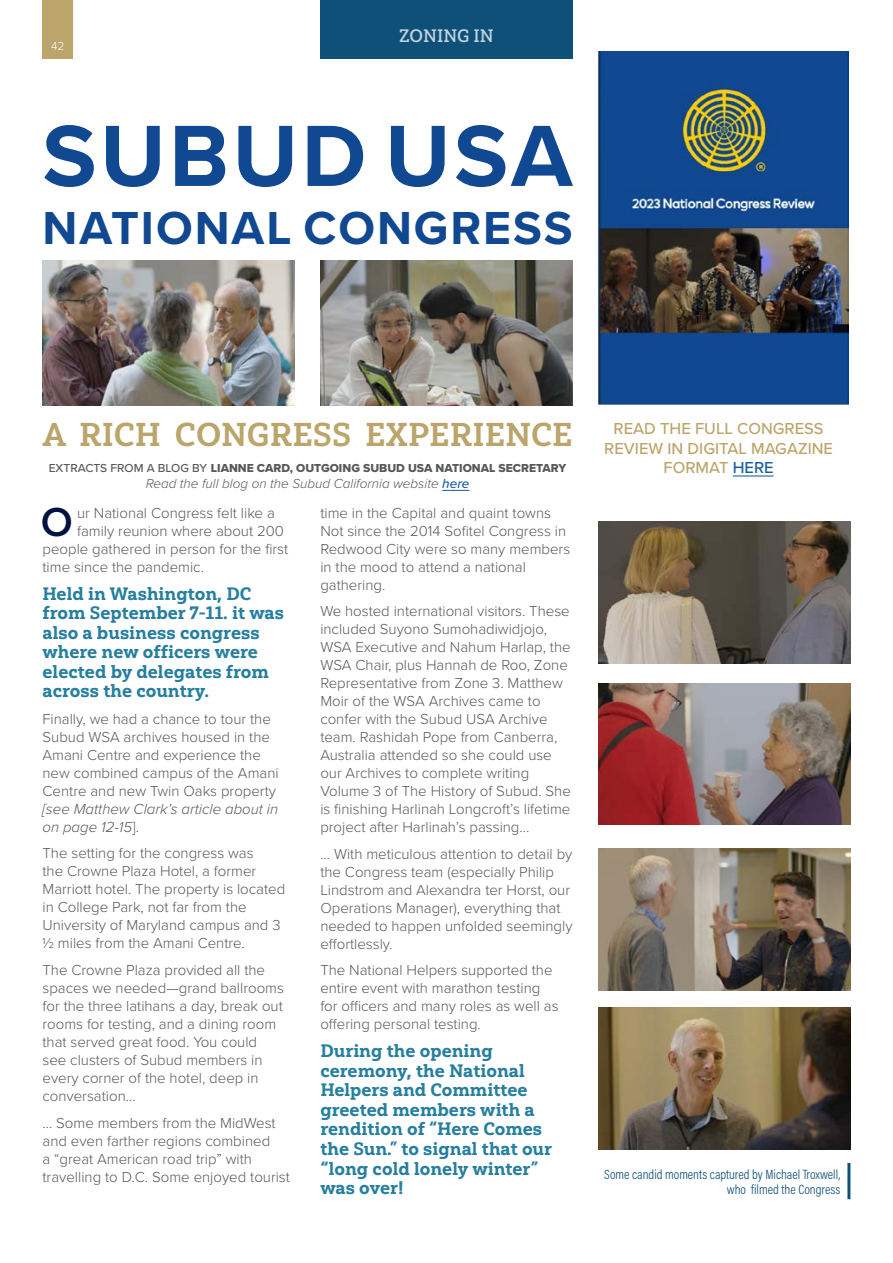
<style>
.page{position:relative;width:893px;height:1263px;background:#fff}
.page>*{position:absolute;margin:0;border:0;box-sizing:border-box;transform-origin:0 0}
.t1{font:700 90px "Proxima Nova";letter-spacing:.04em;color:#104891}
.t2{font:700 48px "Proxima Nova";letter-spacing:.04em;color:#104891}
.Drop_cap_text{font:600 42px "Proxima Nova";color:#001240}
.t3{font:33px "Yorkten Slab Nor Bol";color:#bba56b}
.Pull_out_text{font:18px/19.5px "Yorkten Slab Nor Ex B";color:#267f9f}
.t4{font:18px "Yorkten Slab Nor Med";letter-spacing:-.005em;color:#c3d4de}
.t5{font:500 16.5px/19.8px "Proxima Nova";color:#bba56b;text-align:center}
.Body_text{font:300 15px/18px "Proxima Nova";color:#57585a}
.Drop_cap_text-2{font:300 15px "Proxima Nova";color:#57585a}
.t6{font:300 13.5px/15px "Acumin Pro Cond";color:#0f5078;text-align:right}
.Body_text-2{font:italic 300 13.5px "Proxima Nova";color:#57585a}
.Body_text-3{font:12px "Proxima Nova Extrabld";color:#57585a}
.t7{font:300 12px "Proxima Nova";color:#fff}
.s1{font-family:"Proxima Nova";font-weight:500}
.s2{font-weight:500;color:#175d9e}
.s3{font-style:italic}
.s4{color:#175d9e}
</style>
<div class="page">
<div style="left:320px;top:0;width:253px;height:58px;background:#0f5078"></div>
<img style="left:43px;top:261px;width:252px;height:144px">
<img style="left:598px;top:51px;width:250px;height:354px">
<img style="left:320px;top:261px;width:253px;height:144px">
<img style="left:598px;top:683px;width:252px;height:142px">
<img style="left:598px;top:521px;width:252px;height:142px">
<img style="left:598px;top:849px;width:252px;height:142px">
<img style="left:598px;top:1008px;width:252px;height:142px">
<hr style="left:733px;top:475px;width:41px;height:1px;background:#175d9e">
<svg style="left:442px;top:490px;width:27px;height:1px"></svg>
<hr style="left:847px;top:1163px;width:3px;height:36px;background:#0f5078">
<div style="left:43px;top:0;width:30px;height:58px;background:#bba56b"></div>
<p class="t7" style="left:51px;top:37px;width:15px">42</p>
<p class="t4" style="left:399px;top:25px;width:96px">ZONING IN</p>
<p class="t1" style="left:43px;top:89px;width:532px">SUBUD USA</p>
<p class="t2" style="left:43px;top:192px;width:532px">NATIONAL CONGRESS</p>
<p class="t3" style="left:43px;top:414px;width:532px">A RICH CONGRESS EXPERIENCE</p>
<p class="Body_text-3" style="left:49px;top:459px;width:519px"><span class="s1">EXTRACTS FROM A BLOG BY</span> LIANNE CARD, OUTGOING SUBUD USA NATIONAL SECRETARY</p>
<p class="Body_text-2" style="left:146px;top:474px;width:325px">Read the full blog on the Subud California website <span class="s2">here</span></p>
<p class="Drop_cap_text" style="left:41px;top:491px;width:34px">O</p>
<p class="Drop_cap_text-2" style="left:77px;top:502px;width:199px">ur National Congress felt like a</p>
<p class="Drop_cap_text-2" style="left:77px;top:520px;width:208px">family reunion where about 200</p>
<p class="Drop_cap_text-2" style="left:43px;top:538px;width:247px">people gathered in person for the first</p>
<p class="Drop_cap_text-2" style="left:43px;top:556px;width:163px">time since the pandemic.</p>
<p class="Pull_out_text" style="left:43px;top:584px;width:243px">Held in Washington, DC from September 7-11. it was also a business congress where new officers were elected by delegates from across the country.</p>
<p class="Body_text" style="left:43px;top:709px;width:238px">Finally, we had a chance to tour the<br>Subud WSA archives housed in the<br>Amani Centre and experience the new combined campus of the Amani<br>Centre and new Twin Oaks property <span class="s3">[see Matthew Clark’s article about in on page 12-15</span>].</p>
<p class="Body_text" style="left:43px;top:844px;width:244px">The setting for the congress was<br>the Crowne Plaza Hotel, a former Marriott hotel. The property is located in College Park, not far from the University of Maryland campus and 3 ½ miles from the Amani Centre.</p>
<p class="Body_text" style="left:43px;top:960px;width:243px">The Crowne Plaza provided all the spaces we needed—grand ballrooms for the three latihans a day, break out rooms for testing, and a dining room that served great food. You could see clusters of Subud members in every corner of the hotel, deep in conversation...</p>
<p class="Body_text" style="left:43px;top:1113px;width:249px">... Some members from the MidWest and even farther regions combined<br>a “great American road trip” with travelling to D.C. Some enjoyed tourist</p>
<p class="Body_text" style="left:320px;top:503px;width:251px">time in the Capital and quaint towns<br>Not since the 2014 Sofitel Congress in<br>Redwood City were so many members in the mood to attend a national gathering.</p>
<p class="Body_text" style="left:320px;top:602px;width:252px">We hosted international visitors. These included Suyono Sumohadiwidjojo, WSA Executive and Nahum Harlap, the WSA Chair, plus Hannah de Roo, Zone Representative from Zone 3. Matthew Moir of the WSA Archives came to confer with the Subud USA Archive team. Rashidah Pope from Canberra, Australia attended so she could use our Archives to complete writing Volume 3 of The History of Subud. She is finishing Harlinah Longcroft’s lifetime project after Harlinah’s passing...</p>
<p class="Body_text" style="left:320px;top:844px;width:254px">... With meticulous attention to detail by the Congress team (especially Philip Lindstrom and Alexandra ter Horst, our Operations Manager), everything that needed to happen unfolded seemingly effortlessly.</p>
<p class="Body_text" style="left:320px;top:961px;width:240px">The National Helpers supported the entire event with marathon testing for officers and many roles as well as offering personal testing.</p>
<p class="Pull_out_text" style="left:320px;top:1041px;width:233px">During the opening ceremony, the National<br>Helpers and Committee greeted members with a rendition of “Here Comes the Sun.” to signal that our “long cold lonely winter” was over!</p>
<p class="t5" style="left:604px;top:418px;width:230px">READ THE FULL CONGRESS<br>REVIEW IN DIGITAL MAGAZINE<br>FORMAT <span class="s4">HERE</span></p>
<p class="t6" style="left:604px;top:1166px;width:237px">Some candid moments captured by Michael Troxwell, who filmed the Congress</p>
</div>
